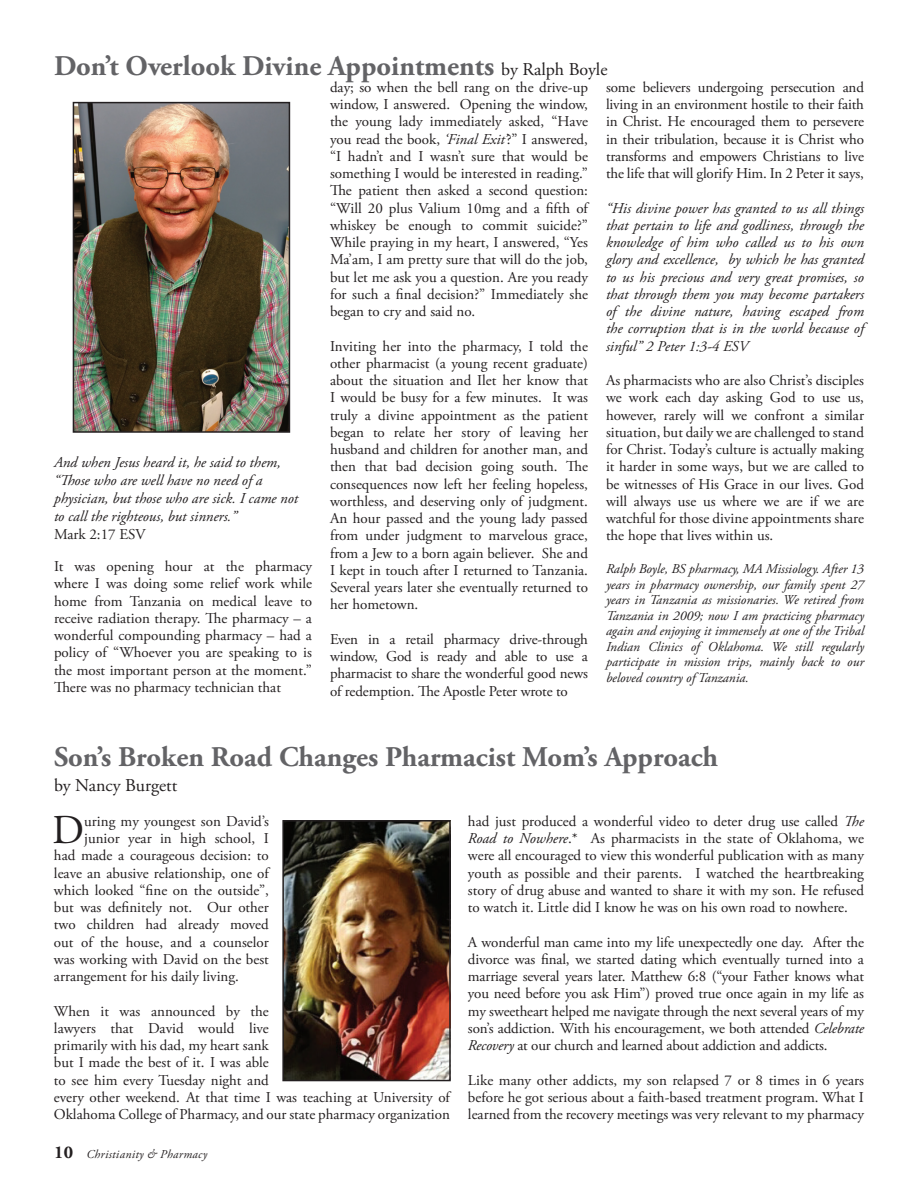
<style>
.page{position:relative;width:918px;height:1188px;background:#fff}
.page>*{position:absolute;margin:0;border:0;box-sizing:border-box;transform-origin:0 0}
.t1{font:40.95px "Adobe Garamond Pro";color:#231f20}
.t2{font:700 28.5px "Adobe Garamond Pro";color:#636366}
.t3{font:18px "Adobe Garamond Pro";color:#231f20}
.t4{font:15px/17.2px "Adobe Garamond Pro";color:#231f20;text-align:justify}
.t5{font:italic 15px/17.2px "Adobe Garamond Pro";color:#231f20}
.t6{font:italic 13.5px/15.6px "Adobe Garamond Pro";color:#231f20;text-align:justify}
.t7{font:italic 12px "Adobe Garamond Pro";letter-spacing:.03em;color:#231f20}
.s1{font-weight:400;font-size:18px;color:#231f20}
.s2{font-style:italic}
.s3{font-weight:700;font-style:normal;font-size:18px}
</style>
<div class="page">
<img style="left:76px;top:105px;width:211px;height:325px">
<div style="left:73px;top:102px;width:217px;height:331px;border:2px solid #231f20"></div>
<img style="left:285px;top:823px;width:163px;height:255px">
<div style="left:282px;top:820px;width:169px;height:261px;border:2px solid #231f20"></div>
<h2 class="t2" style="left:54px;top:49px;width:555px">Don’t Overlook Divine Appointments <span class="s1">by Ralph Boyle</span></h2>
<p class="t4" style="left:606px;top:79px;width:260px">some believers undergoing persecution and living in an environment hostile to their faith in Christ. He encouraged them to persevere in their tribulation, because it is Christ who transforms and empowers Christians to live the life that will glorify Him. In 2 Peter it says,</p>
<p class="t5" style="left:606px;top:200px;width:260px;text-align:justify">“His divine power has granted to us all things that pertain to life and godliness, through the knowledge of him who called us to his own glory and excellence, by which he has granted to us his precious and very great promises, so that through them you may become partakers of the divine nature, having escaped from the corruption that is in the world because of sinful” 2 Peter 1:3-4 ESV</p>
<p class="t4" style="left:606px;top:372px;width:260px">As pharmacists who are also Christ’s disciples we work each day asking God to use us, however, rarely will we confront a similar situation, but daily we are challenged to stand for Christ. Today’s culture is actually making it harder in some ways, but we are called to be witnesses of His Grace in our lives. God will always use us where we are if we are watchful for those divine appointments share the hope that lives within us.</p>
<p class="t6" style="left:606px;top:561px;width:260px">Ralph Boyle, BS pharmacy, MA Missiology. After 13 years in pharmacy ownership, our family spent 27 years in Tanzania as missionaries. We retired from Tanzania in 2009; now I am practicing pharmacy again and enjoying it immensely at one of the Tribal Indian Clinics of Oklahoma. We still regularly participate in mission trips, mainly back to our beloved country of Tanzania.</p>
<p class="t4" style="left:330px;top:79px;width:260px">day; so when the bell rang on the drive-up window, I answered. Opening the window, the young lady immediately asked, “Have you read the book, <span class="s2">‘Final Exit’</span>?” I answered, “I hadn’t and I wasn’t sure that would be something I would be interested in reading.” The patient then asked a second question: “Will 20 plus Valium 10mg and a fifth of whiskey be enough to commit suicide?” While praying in my heart, I answered, “Yes Ma’am, I am pretty sure that will do the job, but let me ask you a question. Are you ready for such a final decision?” Immediately she began to cry and said no.</p>
<p class="t4" style="left:330px;top:338px;width:260px">Inviting her into the pharmacy, I told the other pharmacist (a young recent graduate) about the situation and Ilet her know that I would be busy for a few minutes. It was truly a divine appointment as the patient began to relate her story of leaving her husband and children for another man, and then that bad decision going south. The consequences now left her feeling hopeless, worthless, and deserving only of judgment.<br>An hour passed and the young lady passed from under judgment to marvelous grace, from a Jew to a born again believer. She and I kept in touch after I returned to Tanzania.<br>Several years later she eventually returned to her hometown.</p>
<p class="t4" style="left:330px;top:631px;width:260px">Even in a retail pharmacy drive-through window, God is ready and able to use a pharmacist to share the wonderful good news of redemption. The Apostle Peter wrote to</p>
<p class="t5" style="left:54px;top:454px;width:246px;line-height:18px">And when Jesus heard it, he said to them, “Those who are well have no need of a physician, but those who are sick. I came not to call the righteous, but sinners.”</p>
<p class="t4" style="left:54px;top:519px;width:259px;line-height:32.2px">Mark 2:17 ESV<br>It was opening hour at the pharmacy</p>
<p class="t4" style="left:54px;top:576px;width:260px">where I was doing some relief work while home from Tanzania on medical leave to receive radiation therapy. The pharmacy – a wonderful compounding pharmacy – had a policy of “Whoever you are speaking to is the most important person at the moment.” There was no pharmacy technician that</p>
<h2 class="t2" style="left:54px;top:740px;width:666px">Son’s Broken Road Changes Pharmacist Mom’s Approach</h2>
<p class="t3" style="left:54px;top:775px;width:125px">by Nancy Burgett</p>
<h1 class="t1" style="left:52px;top:806px;width:33px">D</h1>
<p class="t4" style="left:84px;top:813px;width:186px">uring my youngest son David’s</p>
<p class="t4" style="left:468px;top:813px;width:398px">had just produced a wonderful video to deter drug use called <span class="s2">The Road to Nowhere</span>.* As pharmacists in the state of Oklahoma, we were all encouraged to view this wonderful publication with as many youth as possible and their parents. I watched the heartbreaking story of drug abuse and wanted to share it with my son. He refused to watch it. Little did I know he was on his own road to nowhere.</p>
<p class="t4" style="left:468px;top:934px;width:398px">A wonderful man came into my life unexpectedly one day. After the divorce was final, we started dating which eventually turned into a marriage several years later. Matthew 6:8 (“your Father knows what you need before you ask Him”) proved true once again in my life as my sweetheart helped me navigate through the next several years of my son’s addiction. With his encouragement, we both attended <span class="s2">Celebrate Recovery</span> at our church and learned about addiction and addicts.</p>
<p class="t4" style="left:468px;top:1072px;width:398px">Like many other addicts, my son relapsed 7 or 8 times in 6 years before he got serious about a faith-based treatment program. What I learned from the recovery meetings was very relevant to my pharmacy</p>
<p class="t4" style="left:84px;top:830px;width:186px">junior year in high school, I</p>
<p class="t4" style="left:54px;top:848px;width:216px">had made a courageous decision: to</p>
<p class="t4" style="left:54px;top:865px;width:216px">leave an abusive relationship, one of</p>
<p class="t4" style="left:54px;top:882px;width:216px">which looked “fine on the outside”,</p>
<p class="t4" style="left:54px;top:899px;width:216px">but was definitely not. Our other</p>
<p class="t4" style="left:54px;top:917px;width:216px">two children had already moved</p>
<p class="t4" style="left:54px;top:934px;width:216px">out of the house, and a counselor</p>
<p class="t4" style="left:54px;top:951px;width:216px">was working with David on the best</p>
<p class="t4" style="left:54px;top:968px;width:186px">arrangement for his daily living.</p>
<p class="t4" style="left:54px;top:1003px;width:398px;text-align:left">When it was announced by the<br>lawyers that David would live<br>primarily with his dad, my heart sank<br>but I made the best of it. I was able<br>to see him every Tuesday night and<br>every other weekend. At that time I was teaching at University of Oklahoma College of Pharmacy, and our state pharmacy organization</p>
<p class="t7" style="left:54px;top:1147px;width:155px"><span class="s3">10</span> Christianity &amp; Pharmacy</p>
</div>
